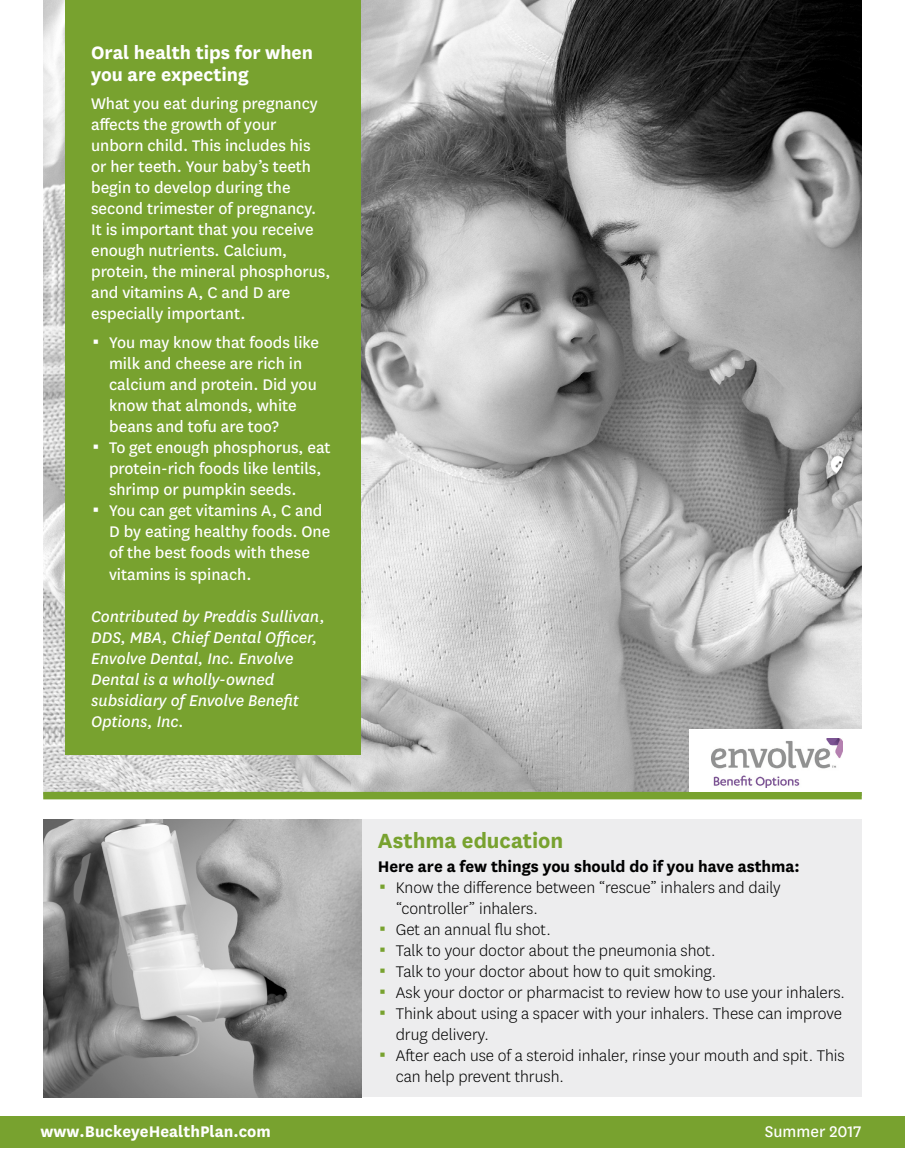
<style>
.page{position:relative;width:905px;height:1175px;background:#fff}
.page>*{position:absolute;margin:0;border:0;box-sizing:border-box;transform-origin:0 0}
.t1{font:700 24px "Centene Sans";letter-spacing:-.005em;color:#78a22f}
.t2{font:700 21px/22.5px "Centene Sans";color:#fff}
.t3{font:18px/21px "Centene Sans";color:#fff}
.t4{font:300 18px/21px "Centene Sans";color:#000}
.t5{font:italic 18px/21px "Centene Sans";color:#fff}
.t6{font:700 18px "Centene Sans";color:#000}
.t7{font:700 18px "Centene Sans";color:#fff}
</style>
<div class="page">
<div style="left:351px;top:819px;width:510px;height:278px;background:#ededee"></div>
<img style="left:43px;top:0;width:818px;height:792px">
<div style="left:0;top:1116px;width:904px;height:31px;background:#78a22f"></div>
<div style="left:43px;top:792px;width:818px;height:7px;background:#78a22f"></div>
<div style="left:65px;top:0;width:296px;height:754px;background:#78a22f"></div>
<img style="left:43px;top:819px;width:318px;height:278px">
<div style="left:689px;top:729px;width:172px;height:63px;background:#fff"></div>
<img style="left:711px;top:738px;width:131px;height:49px">
<p class="t2" style="left:91px;top:40px;width:223px">Oral health tips for when you are expecting</p>
<p class="t3" style="left:91px;top:92px;width:241px">What you eat during pregnancy affects the growth of your unborn child. This includes his or her teeth. Your baby’s teeth begin to develop during the second trimester of pregnancy.<br>It is important that you receive enough nutrients. Calcium, protein, the mineral phosphorus, and vitamins A, C and D are especially important.</p>
<p class="t3" style="left:109px;top:331px;width:223px">You may know that foods like milk and cheese are rich in calcium and protein. Did you know that almonds, white beans and tofu are too?<br>To get enough phosphorus, eat protein-rich foods like lentils, shrimp or pumpkin seeds.<br>You can get vitamins A, C and<br>D by eating healthy foods. One of the best foods with these vitamins is spinach.</p>
<p class="t5" style="left:91px;top:605px;width:235px">Contributed by Preddis Sullivan,<br>DDS, MBA, Chief Dental Officer,<br>Envolve Dental, Inc. Envolve<br>Dental is a wholly-owned subsidiary of Envolve Benefit<br>Options, Inc.</p>
<h1 class="t1" style="left:378px;top:823px;width:187px">Asthma education</h1>
<p class="t6" style="left:378px;top:853px;width:423px">Here are a few things you should do if you have asthma:</p>
<p class="t4" style="left:396px;top:876px;width:451px">Know the difference between “rescue” inhalers and daily “controller” inhalers.<br>Get an annual flu shot.<br>Talk to your doctor about the pneumonia shot.<br>Talk to your doctor about how to quit smoking.<br>Ask your doctor or pharmacist to review how to use your inhalers.<br>Think about using a spacer with your inhalers. These can improve drug delivery.<br>After each use of a steroid inhaler, rinse your mouth and spit. This can help prevent thrush.</p>
<p class="t7" style="left:40px;top:1118px;width:232px">www.BuckeyeHealthPlan.com</p>
<p class="t3" style="left:764px;top:1120px;width:98px">Summer 2017</p>
</div>
